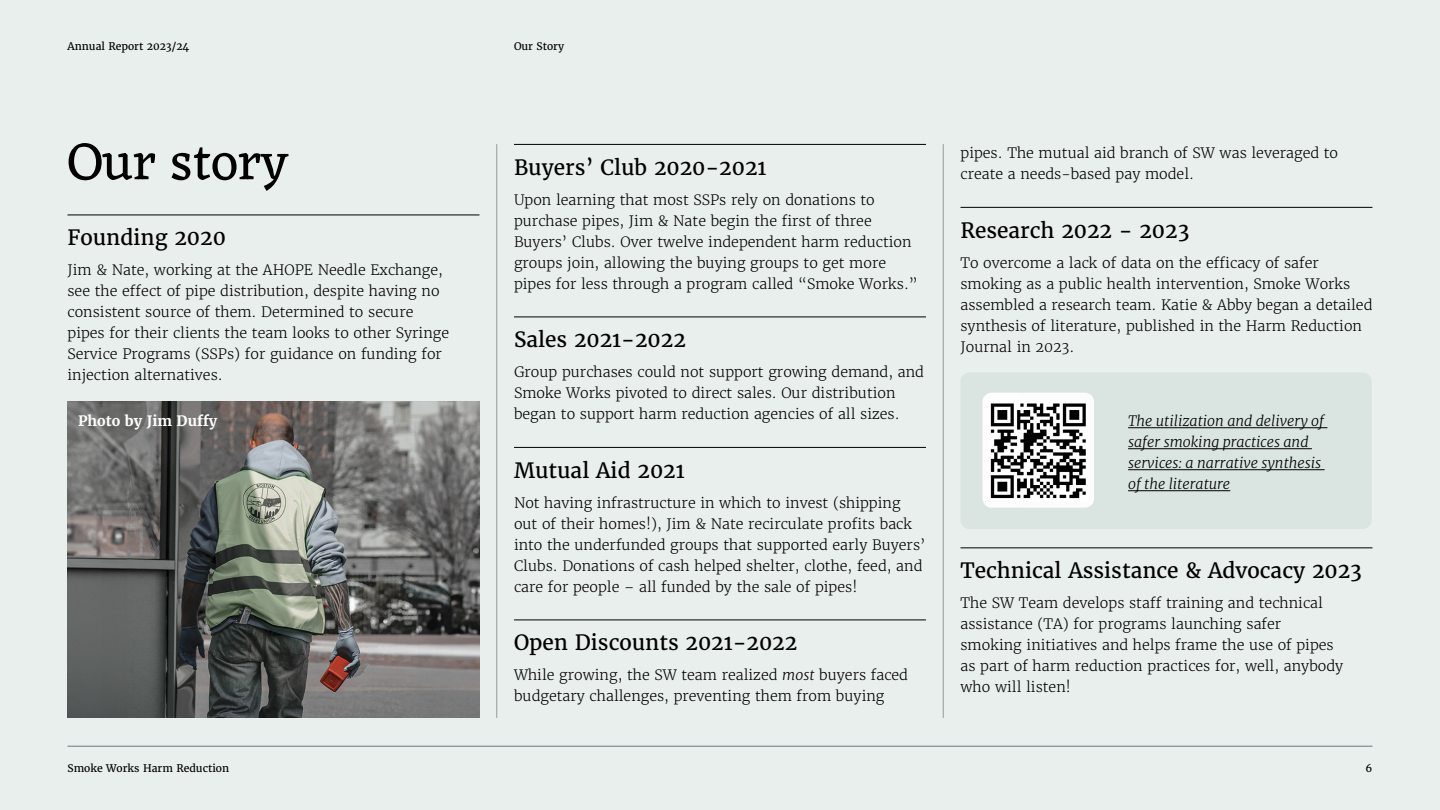
<style>
.page{position:relative;width:1440px;height:810px;background:#e9efed}
.page>*{position:absolute;margin:0;border:0;box-sizing:border-box;transform-origin:0 0}
.t1{font:54px "Eczar";color:#000}
.t2{font:21px "Merriweather";color:#000}
.t3{font:300 14.25px/21px "Merriweather";color:#000}
.t4{font:italic 300 14.25px/21px "Merriweather";color:#000}
.t5{font:700 14.25px "Merriweather";color:#fff}
.t6{font:10.5px "Merriweather";color:#000}
.s1{font-style:italic}
</style>
<div class="page">
<hr style="left:68px;top:215px;width:411px;height:1px;background:#000">
<hr style="left:514px;top:144px;width:412px;height:1px;background:#000">
<hr style="left:514px;top:317px;width:412px;height:1px;background:#000">
<hr style="left:514px;top:447px;width:412px;height:1px;background:#000">
<hr style="left:514px;top:620px;width:412px;height:1px;background:#000">
<hr style="left:960px;top:207px;width:412px;height:1px;background:#000">
<hr style="left:960px;top:548px;width:412px;height:1px;background:#000">
<div style="left:960px;top:372px;width:412px;height:157px;background:#dae4e0;border-radius:9px"></div>
<hr style="left:1128px;top:427px;width:199px;height:1px;background:#000">
<hr style="left:1128px;top:448px;width:184px;height:1px;background:#000">
<hr style="left:1128px;top:469px;width:197px;height:1px;background:#000">
<hr style="left:1128px;top:490px;width:102px;height:1px;background:#000">
<img style="left:982px;top:393px;width:112px;height:115px">
<img style="left:68px;top:401px;width:411px;height:317px">
<hr style="left:943px;top:144px;width:1px;height:574px;background:#999">
<hr style="left:497px;top:144px;width:1px;height:574px;background:#999">
<hr style="left:68px;top:746px;width:1304px;height:1px;background:#757082">
<p class="t6" style="left:68px;top:39px;width:123px">Annual Report 2023/24</p>
<p class="t6" style="left:514px;top:39px;width:52px">Our Story</p>
<h1 class="t1" style="left:68px;top:124px;width:222px">Our story</h1>
<h2 class="t2" style="left:68px;top:225px;width:160px">Founding 2020</h2>
<p class="t3" style="left:68px;top:260px;width:383px">Jim &amp; Nate, working at the AHOPE Needle Exchange, see the effect of pipe distribution, despite having no consistent source of them. Determined to secure pipes for their clients the team looks to other Syringe Service Programs (SSPs) for guidance on funding for injection alternatives.</p>
<p class="t5" style="left:78px;top:412px;width:141px">Photo by Jim Duffy</p>
<h2 class="t2" style="left:514px;top:154px;width:254px">Buyers’ Club 2020-2021</h2>
<p class="t3" style="left:514px;top:189px;width:405px">Upon learning that most SSPs rely on donations to purchase pipes, Jim &amp; Nate begin the first of three Buyers’ Clubs. Over twelve independent harm reduction groups join, allowing the buying groups to get more pipes for less through a program called “Smoke Works.”</p>
<h2 class="t2" style="left:514px;top:327px;width:173px">Sales 2021-2022</h2>
<p class="t3" style="left:514px;top:362px;width:412px">Group purchases could not support growing demand, and<br>Smoke Works pivoted to direct sales. Our distribution began to support harm reduction agencies of all sizes.</p>
<h2 class="t2" style="left:514px;top:457px;width:172px">Mutual Aid 2021</h2>
<p class="t3" style="left:514px;top:492px;width:413px">Not having infrastructure in which to invest (shipping out of their homes!), Jim &amp; Nate recirculate profits back into the underfunded groups that supported early Buyers’ Clubs. Donations of cash helped shelter, clothe, feed, and care for people – all funded by the sale of pipes!</p>
<h2 class="t2" style="left:514px;top:630px;width:285px">Open Discounts 2021-2022</h2>
<p class="t3" style="left:514px;top:665px;width:396px">While growing, the SW team realized <span class="s1">most</span> buyers faced budgetary challenges, preventing them from buying</p>
<p class="t3" style="left:960px;top:143px;width:379px">pipes. The mutual aid branch of SW was leveraged to create a needs-based pay model.</p>
<h2 class="t2" style="left:960px;top:217px;width:231px">Research 2022 - 2023</h2>
<p class="t3" style="left:960px;top:252px;width:413px">To overcome a lack of data on the efficacy of safer smoking as a public health intervention, Smoke Works assembled a research team. Katie &amp; Abby began a detailed synthesis of literature, published in the Harm Reduction Journal in 2023.</p>
<p class="t4" style="left:1128px;top:411px;width:197px">The utilization and delivery of safer smoking practices and services: a narrative synthesis of the literature</p>
<h2 class="t2" style="left:960px;top:557px;width:403px">Technical Assistance &amp; Advocacy 2023</h2>
<p class="t3" style="left:960px;top:593px;width:384px">The SW Team develops staff training and technical assistance (TA) for programs launching safer smoking initiatives and helps frame the use of pipes as part of harm reduction practices for, well, anybody who will listen!</p>
<p class="t6" style="left:68px;top:762px;width:163px">Smoke Works Harm Reduction</p>
<p class="t6" style="left:1366px;top:762px;width:8px">6</p>
</div>
